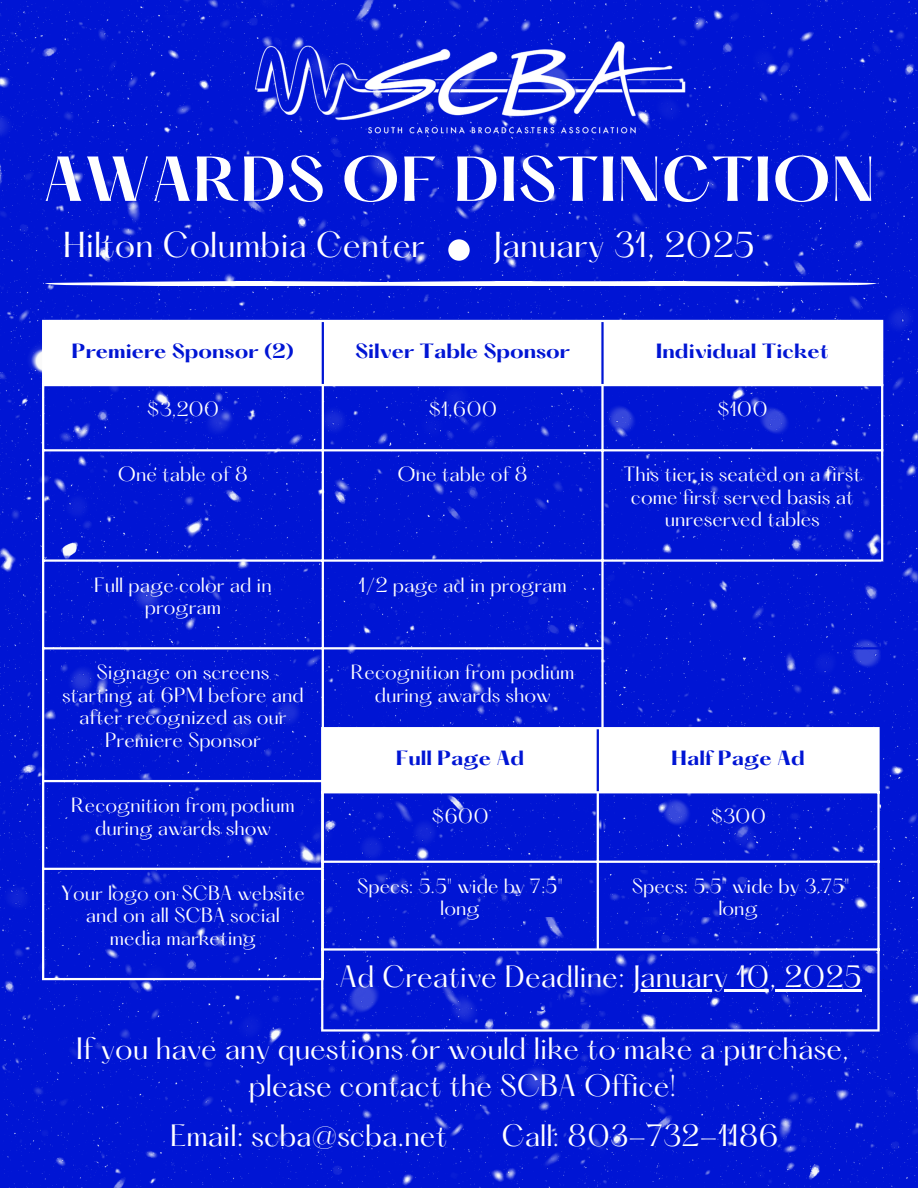
<style>
.page{position:relative;width:918px;height:1188px;background:#fff}
.page>*{position:absolute;margin:0;border:0;box-sizing:border-box;transform-origin:0 0}
.t1{font:600 55.5px "Hatton";color:#fff}
.t2{font:31.5px "Hatton";color:#fff}
.t3{font:27px/37.2px "Hatton";color:#fff;text-align:center}
.t4{font:18px/22.5px "Hatton";color:#fff;text-align:center}
.t5{font:700 18px "Hatton";color:#0015d4}
</style>
<div class="page">
<div style="left:1px;top:0;width:917px;height:1188px;background:#0015d4"></div>
<svg style="left:44px;top:322px;width:837px;height:62px"></svg>
<hr style="left:42px;top:322px;width:2px;height:656px;background:#fff">
<hr style="left:322px;top:386px;width:2px;height:592px;background:#fff">
<hr style="left:601px;top:386px;width:3px;height:394px;background:#fff">
<hr style="left:881px;top:322px;width:2px;height:237px;background:#fff">
<hr style="left:42px;top:320px;width:841px;height:2px;background:#fff">
<hr style="left:42px;top:384px;width:841px;height:2px;background:#fff">
<hr style="left:42px;top:449px;width:841px;height:2px;background:#fff">
<hr style="left:42px;top:559px;width:841px;height:3px;background:#fff">
<hr style="left:42px;top:647px;width:562px;height:2px;background:#fff">
<hr style="left:42px;top:780px;width:559px;height:2px;background:#fff">
<hr style="left:42px;top:868px;width:282px;height:2px;background:#fff">
<hr style="left:42px;top:978px;width:282px;height:2px;background:#fff">
<hr style="left:322px;top:322px;width:2px;height:62px;background:#0015d4">
<hr style="left:601px;top:322px;width:3px;height:62px;background:#0015d4">
<hr style="left:601px;top:782px;width:3px;height:196px;background:#0015d4">
<hr style="left:881px;top:562px;width:2px;height:416px;background:#0015d4">
<hr style="left:604px;top:647px;width:279px;height:2px;background:#0015d4">
<hr style="left:601px;top:780px;width:282px;height:2px;background:#0015d4">
<hr style="left:324px;top:868px;width:559px;height:2px;background:#0015d4">
<hr style="left:324px;top:978px;width:559px;height:2px;background:#0015d4">
<svg style="left:42px;top:281px;width:837px;height:5px"></svg>
<img style="left:244px;top:27px;width:454px;height:113px">
<div style="left:448px;top:239px;width:22px;height:22px;background:#fff;border-radius:50%"></div>
<svg style="left:324px;top:729px;width:553px;height:62px"></svg>
<hr style="left:633px;top:989px;width:229px;height:3px;background:#fff">
<hr style="left:321px;top:729px;width:2px;height:300px;background:#fff">
<hr style="left:597px;top:793px;width:2px;height:155px;background:#fff">
<hr style="left:877px;top:729px;width:3px;height:300px;background:#fff">
<hr style="left:321px;top:727px;width:559px;height:2px;background:#fff">
<hr style="left:321px;top:791px;width:559px;height:2px;background:#fff">
<hr style="left:321px;top:861px;width:559px;height:2px;background:#fff">
<hr style="left:321px;top:948px;width:559px;height:3px;background:#fff">
<hr style="left:321px;top:1029px;width:559px;height:3px;background:#fff">
<hr style="left:597px;top:729px;width:2px;height:62px;background:#0015d4">
<p class="t1" style="left:43px;top:153px;width:834px">AWARDS OF DISTINCTION</p>
<p class="t2" style="left:63px;top:230px;width:363px">Hilton Columbia Center</p>
<p class="t2" style="left:493px;top:230px;width:263px">January 31, 2025</p>
<h1 class="t5" style="left:72px;top:343px;width:224px">Premiere Sponsor (2)</h1>
<h2 class="t5" style="left:355px;top:343px;width:216px">Silver Table Sponsor</h2>
<h2 class="t5" style="left:656px;top:343px;width:175px">Individual Ticket</h2>
<p class="t4" style="left:147px;top:400px;width:74px">$3,200</p>
<p class="t4" style="left:428px;top:400px;width:71px">$1,600</p>
<p class="t4" style="left:717px;top:400px;width:52px">$100</p>
<p class="t4" style="left:118px;top:465px;width:132px">One table of 8</p>
<p class="t4" style="left:398px;top:465px;width:132px">One table of 8</p>
<p class="t4" style="left:624px;top:465px;width:239px">This tier is seated on a first come first served basis at unreserved tables</p>
<p class="t4" style="left:94px;top:575px;width:179px">Full page color ad in program</p>
<p class="t4" style="left:358px;top:575px;width:210px">1/2 page ad in program</p>
<p class="t4" style="left:62px;top:663px;width:243px">Signage on screens starting at 6PM before and after recognized as our<br>Premiere Sponsor</p>
<p class="t4" style="left:351px;top:663px;width:225px">Recognition from podium during awards show</p>
<p class="t5" style="left:396px;top:750px;width:130px">Full Page Ad</p>
<p class="t5" style="left:671px;top:750px;width:135px">Half Page Ad</p>
<p class="t4" style="left:431px;top:807px;width:59px">$600</p>
<p class="t4" style="left:710px;top:807px;width:57px">$300</p>
<p class="t4" style="left:71px;top:796px;width:225px">Recognition from podium during awards show</p>
<p class="t4" style="left:61px;top:884px;width:246px">Your logo on SCBA website and on all SCBA social media marketing</p>
<p class="t4" style="left:357px;top:876px;width:207px">Specs: 5.5" wide by 7.5" long</p>
<p class="t4" style="left:632px;top:876px;width:219px">Specs: 5.5" wide by 3.75" long</p>
<p class="t3" style="left:339px;top:961px;width:524px">Ad Creative Deadline: January 10, 2025</p>
<p class="t3" style="left:76px;top:1032px;width:774px">If you have any questions or would like to make a purchase, please contact the SCBA Office!</p>
<p class="t3" style="left:170px;top:1120px;width:279px">Email: scba@scba.net</p>
<p class="t3" style="left:501px;top:1120px;width:279px">Call: 803-732-1186</p>
</div>
